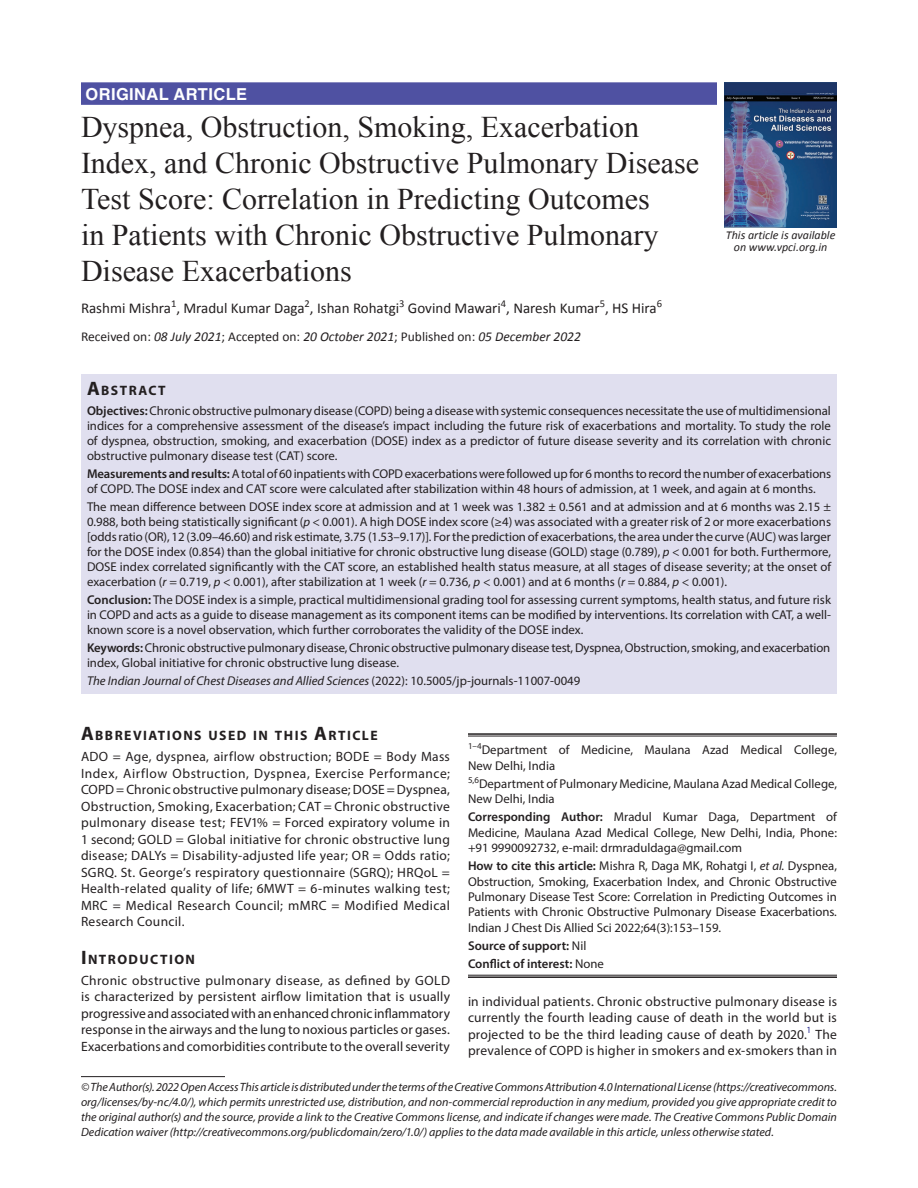
<style>
.page{position:relative;width:918px;height:1188px;background:#fff}
.page>*{position:absolute;margin:0;border:0;box-sizing:border-box;transform-origin:0 0}
.t1{font:30px/36px "Times New Roman";color:#231f20}
.ArticleType{font:700 16.5px "Helvetica LT Std";letter-spacing:.025em;color:#fff}
.AuthorName{font:15px "Calibri";color:#231f20}
.Head-1{font:700 13.65px "Myriad Pro";letter-spacing:.105em;color:#231f20}
.AbstractTitle{font:700 13.65px "Myriad Pro";letter-spacing:.105em;color:#231f20}
.Para-NoIndent{font:13.5px/16.5px "Myriad Pro";letter-spacing:.015em;color:#231f20;text-align:justify}
.ArticleDate{font:italic 13.5px "Calibri";color:#231f20}
.Abstract-Para-first{font:12.75px/15px "Myriad Pro";letter-spacing:-.005em;color:#231f20;text-align:justify}
.Abstract-Para-normal{font:12.75px/15px "Myriad Pro";color:#231f20;text-align:justify}
.How_to_Cite{font:12.75px/15.3px "Myriad Pro";color:#231f20;text-align:justify}
.Corresponding_Author{font:12.75px/15.3px "Myriad Pro";color:#231f20;text-align:justify}
.JT_DOI{font:italic 12.75px "Myriad Pro";color:#231f20}
.Affiliation{font:12.75px/15.3px "Myriad Pro";color:#231f20}
.Affiliation-first{font:12.75px/15.3px "Myriad Pro";letter-spacing:.005em;color:#231f20}
.Affiliation-last{font:600 12.75px "Myriad Pro";color:#231f20}
.Source{font:600 12.75px "Myriad Pro";color:#231f20}
.FootNote{font:italic 12px/15px "Myriad Pro";color:#231f20;text-align:justify}
.t2{font:italic 12px/12px "Calibri";color:#231f20;text-align:center}
.s1{font-style:normal}
.s2{font-size:19.5px}
.s3{font-weight:600}
.s4{font-style:italic}
.s5{font-weight:400}
</style>
<div class="page">
<img style="left:724px;top:82px;width:113px;height:145px">
<hr style="left:81px;top:1076px;width:144px;height:1px;background:#231f20">
<div style="left:81px;top:82px;width:636px;height:23px;background:#4f51a2"></div>
<div style="left:81px;top:374px;width:756px;height:26px;background:#e0dfef"></div>
<div style="left:81px;top:399px;width:756px;height:70px;background:#e0dfef"></div>
<div style="left:81px;top:462px;width:756px;height:40px;background:#e0dfef"></div>
<div style="left:81px;top:495px;width:756px;height:100px;background:#e0dfef"></div>
<div style="left:81px;top:588px;width:756px;height:55px;background:#e0dfef"></div>
<div style="left:81px;top:636px;width:756px;height:40px;background:#e0dfef"></div>
<div style="left:81px;top:669px;width:756px;height:25px;background:#e0dfef"></div>
<hr style="left:468px;top:733px;width:369px;height:2px;background:#231f20">
<hr style="left:468px;top:736px;width:369px;height:1px;background:#231f20">
<hr style="left:468px;top:975px;width:369px;height:1px;background:#231f20">
<hr style="left:468px;top:976px;width:369px;height:2px;background:#231f20">
<p class="ArticleType" style="left:86px;top:84px;width:163px">ORIGINAL ARTICLE</p>
<p class="t1" style="left:81px;top:109px;width:620px">Dyspnea, Obstruction, Smoking, Exacerbation Index, and Chronic Obstructive Pulmonary Disease Test Score: Correlation in Predicting Outcomes<br>in Patients with Chronic Obstructive Pulmonary Disease Exacerbations</p>
<p class="AuthorName" style="left:81px;top:298px;width:583px">Rashmi Mishra<sup>1</sup>, Mradul Kumar Daga<sup>2</sup>, Ishan Rohatgi<sup>3</sup> Govind Mawari<sup>4</sup>, Naresh Kumar<sup>5</sup>, HS Hira<sup>6</sup></p>
<p class="ArticleDate" style="left:81px;top:327px;width:501px"><span class="s1">Received on:</span> 08 July 2021<span class="s1">; Accepted on:</span> 20 October 2021<span class="s1">; Published on:</span> 05 December 2022</p>
<p class="AbstractTitle" style="left:87px;top:382px;width:80px"><span class="s2">A</span>BSTRACT</p>
<p class="Abstract-Para-first" style="left:87px;top:403px;width:746px"><span class="s3">Objectives:</span> Chronic obstructive pulmonary disease (COPD) being a disease with systemic consequences necessitate the use of multidimensional indices for a comprehensive assessment of the disease’s impact including the future risk of exacerbations and mortality. To study the role of dyspnea, obstruction, smoking, and exacerbation (DOSE) index as a predictor of future disease severity and its correlation with chronic obstructive pulmonary disease test (CAT) score.</p>
<p class="Abstract-Para-first" style="left:87px;top:466px;width:746px"><span class="s3">Measurements and results:</span> A total of 60 inpatients with COPD exacerbations were followed up for 6 months to record the number of exacerbations of COPD. The DOSE index and CAT score were calculated after stabilization within 48 hours of admission, at 1 week, and again at 6 months.</p>
<p class="Abstract-Para-normal" style="left:87px;top:499px;width:746px">The mean difference between DOSE index score at admission and at 1 week was 1.382 ± 0.561 and at admission and at 6 months was 2.15 ± 0.988, both being statistically significant (<span class="s4">p</span> &lt; 0.001). A high DOSE index score (≥4) was associated with a greater risk of 2 or more exacerbations [odds ratio (OR), 12 (3.09–46.60) and risk estimate, 3.75 (1.53–9.17)]. For the prediction of exacerbations, the area under the curve (AUC) was larger for the DOSE index (0.854) than the global initiative for chronic obstructive lung disease (GOLD) stage (0.789), <span class="s4">p</span> &lt; 0.001 for both. Furthermore, DOSE index correlated significantly with the CAT score, an established health status measure, at all stages of disease severity; at the onset of exacerbation (<span class="s4">r</span> = 0.719, <span class="s4">p</span> &lt; 0.001), after stabilization at 1 week (<span class="s4">r</span> = 0.736, <span class="s4">p</span> &lt; 0.001) and at 6 months (<span class="s4">r</span> = 0.884, <span class="s4">p</span> &lt; 0.001).</p>
<p class="Abstract-Para-first" style="left:87px;top:592px;width:746px"><span class="s3">Conclusion:</span> The DOSE index is a simple, practical multidimensional grading tool for assessing current symptoms, health status, and future risk in COPD and acts as a guide to disease management as its component items can be modified by interventions. Its correlation with CAT, a well&shy;known score is a novel observation, which further corroborates the validity of the DOSE index.</p>
<p class="Abstract-Para-first" style="left:87px;top:640px;width:745px"><span class="s3">Keywords:</span> Chronic obstructive pulmonary disease, Chronic obstructive pulmonary disease test, Dyspnea, Obstruction, smoking, and exacerbation index, Global initiative for chronic obstructive lung disease.</p>
<p class="JT_DOI" style="left:87px;top:672px;width:495px">The Indian Journal of Chest Diseases and Allied Sciences <span class="s1">(2022): 10.5005/jp-journals-11007-0049</span></p>
<p class="Head-1" style="left:81px;top:727px;width:298px"><span class="s2">A</span>BBREVIATIONS USED IN THIS <span class="s2">A</span>RTICLE</p>
<p class="Para-NoIndent" style="left:81px;top:748px;width:371px">ADO = Age, dyspnea, airflow obstruction; BODE = Body Mass Index, Airflow Obstruction, Dyspnea, Exercise Performance; COPD = Chronic obstructive pulmonary disease; DOSE = Dyspnea, Obstruction, Smoking, Exacerbation; CAT = Chronic obstructive pulmonary disease test; FEV1% = Forced expiratory volume in 1 second; GOLD = Global initiative for chronic obstructive lung disease; DALYs = Disability-adjusted life year; OR = Odds ratio; SGRQ. St. George’s respiratory questionnaire (SGRQ); HRQoL = Health-related quality of life; 6MWT = 6-minutes walking test; MRC = Medical Research Council; mMRC = Modified Medical Research Council.</p>
<p class="Head-1" style="left:81px;top:950px;width:116px"><span class="s2">I</span> NTRODUCTION</p>
<p class="Para-NoIndent" style="left:81px;top:972px;width:371px">Chronic obstructive pulmonary disease, as defined by GOLD is characterized by persistent airflow limitation that is usually progressive and associated with an enhanced chronic inflammatory response in the airways and the lung to noxious particles or gases.<br>Exacerbations and comorbidities contribute to the overall severity</p>
<p class="t2" style="left:726px;top:228px;width:111px">This article is available on www.vpci.org.in</p>
<p class="Affiliation-first" style="left:468px;top:742px;width:371px"><sup>1–4</sup>Department of Medicine, Maulana Azad Medical College,<br>New Delhi, India</p>
<p class="Affiliation" style="left:468px;top:776px;width:371px"><sup>5,6</sup>Department of Pulmonary Medicine, Maulana Azad Medical College,<br>New Delhi, India</p>
<p class="Corresponding_Author" style="left:468px;top:809px;width:371px"><span class="s3">Corresponding Author:</span> Mradul Kumar Daga, Department of Medicine, Maulana Azad Medical College, New Delhi, India, Phone: +91 9990092732, e-mail: drmraduldaga@gmail.com</p>
<p class="How_to_Cite" style="left:468px;top:858px;width:371px"><span class="s3">How to cite this article:</span> Mishra R, Daga MK, Rohatgi I, <span class="s4">et al.</span> Dyspnea, Obstruction, Smoking, Exacerbation Index, and Chronic Obstructive Pulmonary Disease Test Score: Correlation in Predicting Outcomes in Patients with Chronic Obstructive Pulmonary Disease Exacerbations.<br>Indian J Chest Dis Allied Sci 2022;64(3):153–159.</p>
<p class="Source" style="left:468px;top:938px;width:120px">Source of support: <span class="s5">Nil</span></p>
<p class="Affiliation-last" style="left:468px;top:956px;width:137px">Conflict of interest: <span class="s5">None</span></p>
<p class="Para-NoIndent" style="left:468px;top:993px;width:371px">in individual patients. Chronic obstructive pulmonary disease is currently the fourth leading cause of death in the world but is projected to be the third leading cause of death by 2020.<sup>1</sup> The prevalence of COPD is higher in smokers and ex-smokers than in</p>
<p class="FootNote" style="left:81px;top:1079px;width:758px">© The Author(s). 2022 Open Access This article is distributed under the terms of the Creative Commons Attribution 4.0 International License (https://creativecommons. org/licenses/by-nc/4.0/), which permits unrestricted use, distribution, and non-commercial reproduction in any medium, provided you give appropriate credit to the original author(s) and the source, provide a link to the Creative Commons license, and indicate if changes were made. The Creative Commons Public Domain Dedication waiver (http://creativecommons.org/publicdomain/zero/1.0/) applies to the data made available in this article, unless otherwise stated.</p>
</div>
